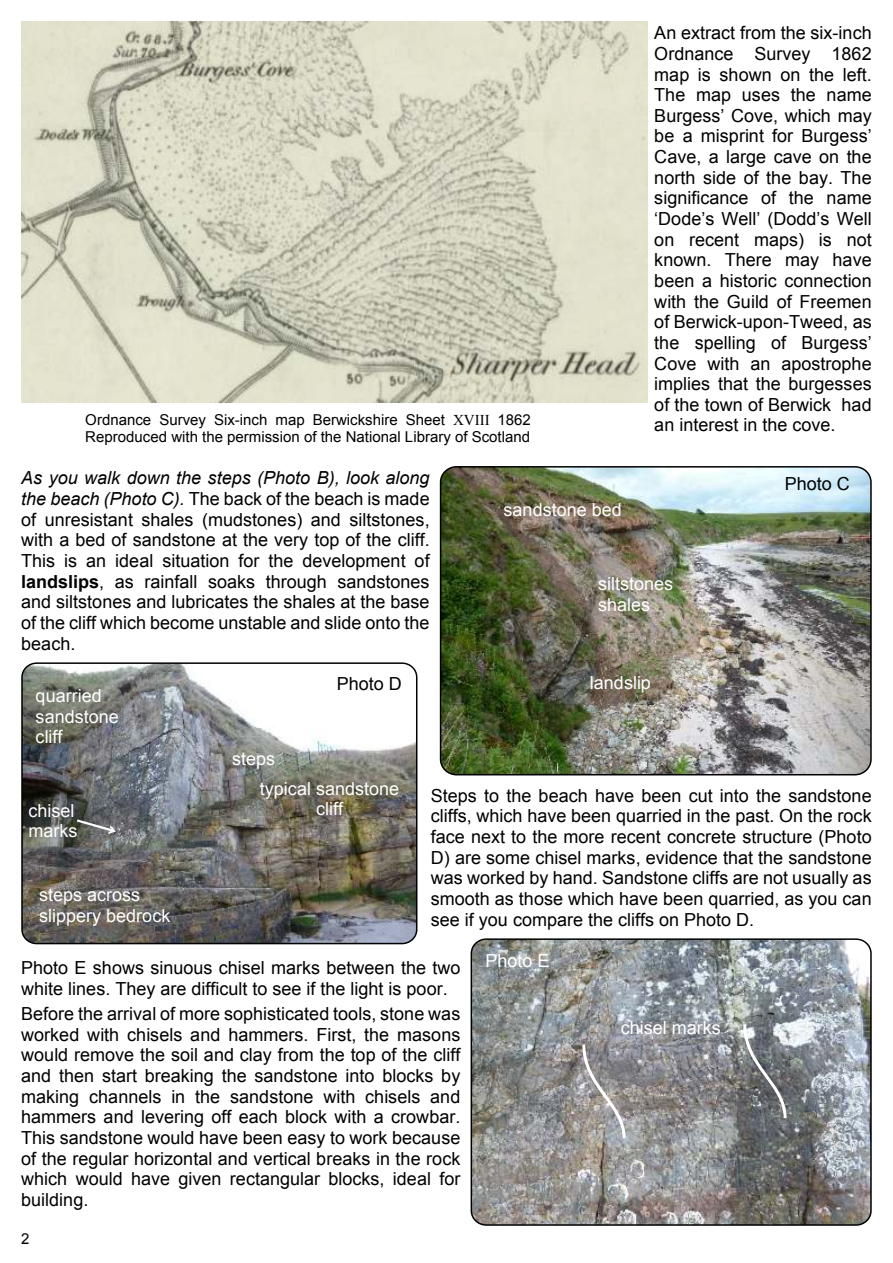
<style>
.page{position:relative;width:893px;height:1263px;background:#fff}
.page>*{position:absolute;margin:0;border:0;box-sizing:border-box;transform-origin:0 0}
.t1{font:18px/20.7px "Arial";color:#000;text-align:justify}
.t2{font:18px/20.7px "Arial";color:#fff}
.t3{font:15px/17.2px "Arial";color:#000}
.s1{font-family:"Times New Roman"}
.s2{font-style:italic}
.s3{font-weight:700}
</style>
<div class="page">
<img style="left:21px;top:21px;width:626px;height:381px">
<img style="left:22px;top:663px;width:395px;height:280px;border-radius:14px">
<div style="left:21px;top:662px;width:396px;height:282px;border:2px solid #000;border-radius:14px"></div>
<img style="left:441px;top:467px;width:430px;height:308px;border-radius:16px">
<div style="left:440px;top:466px;width:432px;height:309px;border:2px solid #000;border-radius:16px"></div>
<img style="left:471px;top:939px;width:400px;height:286px;border-radius:15px">
<div style="left:471px;top:938px;width:401px;height:288px;border:2px solid #000;border-radius:15px"></div>
<svg style="left:742px;top:1021px;width:46px;height:100px;background:#7e8184"></svg>
<svg style="left:581px;top:1041px;width:46px;height:100px;background:#9e9c9c"></svg>
<svg style="left:74px;top:818px;width:42px;height:16px"></svg>
<p class="t3" style="left:85px;top:412px;width:447px">Ordnance Survey Six-inch map Berwickshire Sheet <span class="s1">XVIII</span> 1862<br>Reproduced with the permission of the National Library of Scotland</p>
<p class="t1" style="left:654px;top:24px;width:219px">An extract from the six-inch Ordnance Survey 1862 map is shown on the left.<br>The map uses the name Burgess’ Cove, which may be a misprint for Burgess’ Cave, a large cave on the north side of the bay. The significance of the name ‘Dode’s Well’ (Dodd’s Well on recent maps) is not known. There may have been a historic connection with the Guild of Freemen of Berwick-upon-Tweed, as the spelling of Burgess’ Cove with an apostrophe implies that the burgesses of the town of Berwick had an interest in the cove.</p>
<p class="t1" style="left:21px;top:469px;width:410px"><span class="s2">As you walk down the steps (Photo B), look along the beach (Photo C).</span> The back of the beach is made of unresistant shales (mudstones) and siltstones, with a bed of sandstone at the very top of the cliff.<br>This is an ideal situation for the development of <span class="s3">landslips</span>, as rainfall soaks through sandstones and siltstones and lubricates the shales at the base of the cliff which become unstable and slide onto the beach.</p>
<p class="t2" style="left:504px;top:501px;width:120px">sandstone bed</p>
<p class="t2" style="left:598px;top:575px;width:77px">siltstones shales</p>
<p class="t2" style="left:36px;top:687px;width:85px">quarried sandstone cliff</p>
<p class="t2" style="left:232px;top:750px;width:45px">steps</p>
<p class="t1" style="left:337px;top:675px;width:67px">Photo D</p>
<p class="t2" style="left:590px;top:674px;width:63px">landslip</p>
<p class="t1" style="left:785px;top:475px;width:67px">Photo C</p>
<p class="t2" style="left:29px;top:802px;width:51px">chisel marks</p>
<p class="t2" style="left:39px;top:886px;width:133px">steps across slippery bedrock</p>
<p class="t2" style="left:260px;top:780px;width:141px;text-align:center">typical sandstone cliff</p>
<p class="t1" style="left:431px;top:787px;width:442px">Steps to the beach have been cut into the sandstone cliffs, which have been quarried in the past. On the rock face next to the more recent concrete structure (Photo D) are some chisel marks, evidence that the sandstone was worked by hand. Sandstone cliffs are not usually as smooth as those which have been quarried, as you can see if you compare the cliffs on Photo D.</p>
<p class="t1" style="left:21px;top:959px;width:441px">Photo E shows sinuous chisel marks between the two white lines. They are difficult to see if the light is poor.</p>
<p class="t1" style="left:21px;top:1005px;width:441px">Before the arrival of more sophisticated tools, stone was worked with chisels and hammers. First, the masons would remove the soil and clay from the top of the cliff and then start breaking the sandstone into blocks by making channels in the sandstone with chisels and hammers and levering off each block with a crowbar.<br>This sandstone would have been easy to work because of the regular horizontal and vertical breaks in the rock which would have given rectangular blocks, ideal for building.</p>
<p class="t3" style="left:21px;top:1231px;width:10px">2</p>
<p class="t2" style="left:485px;top:952px;width:66px">Photo E</p>
<p class="t2" style="left:621px;top:1019px;width:102px">chisel marks</p>
</div>
